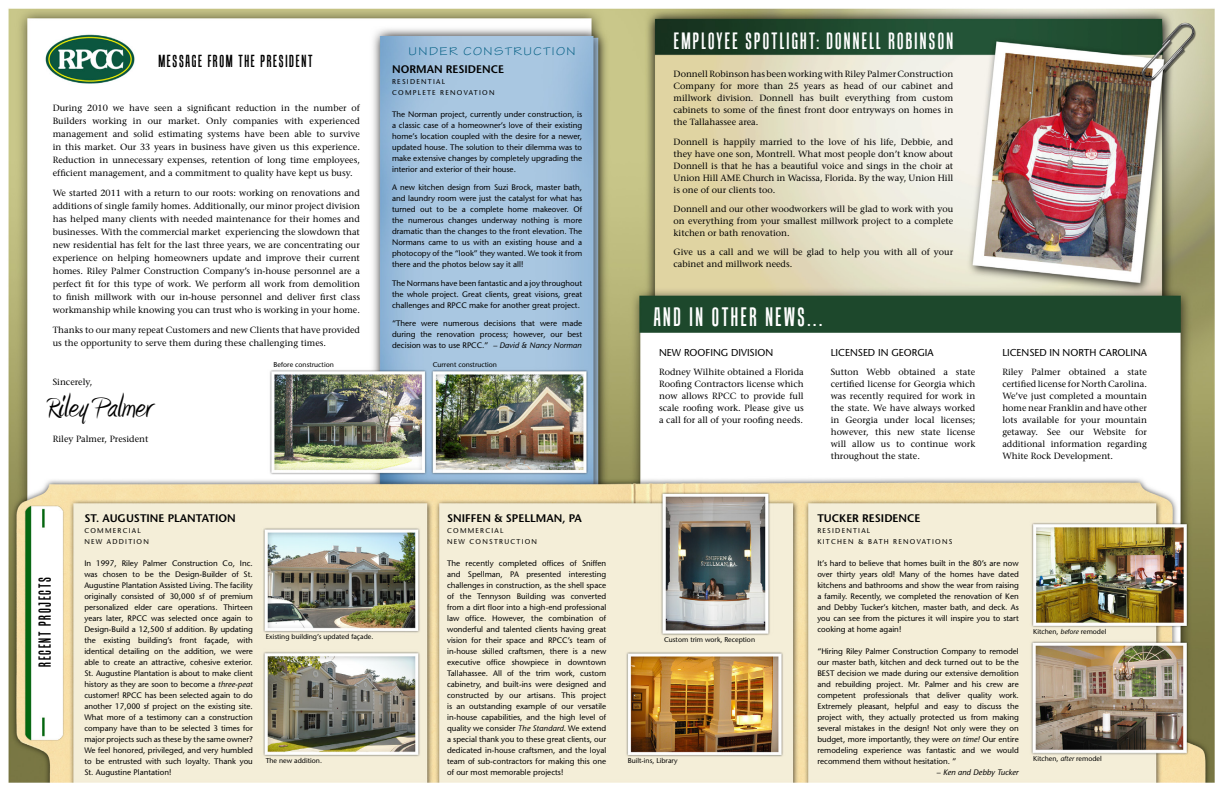
<style>
.page{position:relative;width:1224px;height:792px;background:#fff}
.page>*{position:absolute;margin:0;border:0;box-sizing:border-box;transform-origin:0 0}
.t1{font:36px "Amienne";color:#000}
.t2{font:26px "Tandelle";letter-spacing:.1em;color:#fff}
.t3{font:23px "Tandelle";letter-spacing:.1em;color:#fff}
.t4{font:17px "Tandelle";letter-spacing:.1em;color:#000}
.t5{font:expanded 12px "Tekton Pro";letter-spacing:.12em;color:#005d82}
.t6{font:600 11px "Stone Sans Std";color:#000}
.t7{font:500 10px "Stone Sans Std";color:#000}
.t8{font:500 9px/12px "Stone Serif Std";color:#000;text-align:justify}
.t9{font:500 8px/11px "Stone Sans Std";color:#000;text-align:justify}
.t10{font:italic 500 8px "Stone Sans Std";color:#000}
.t11{font:500 7px "Stone Sans Std";color:#000}
.t12{font:500 7px/11px "Stone Sans Std";letter-spacing:.18em;color:#000}
.s1{font-style:italic}
.s2{font-style:normal}
</style>
<div class="page">
<img style="left:8px;top:8px;width:1207px;height:775px">
<h3 class="t5" style="left:409px;top:44px;width:168px">UNDER CONSTRUCTION</h3>
<h3 class="t4" style="left:158px;top:51px;width:155px">MESSAGE FROM THE PRESIDENT</h3>
<h3 class="t6" style="left:392px;top:63px;width:114px">NORMAN RESIDENCE</h3>
<p class="t12" style="left:392px;top:76px;width:104px">RESIDENTIAL<br>COMPLETE RENOVATION</p>
<p class="t9" style="left:392px;top:109px;width:192px">The Norman project, currently under construction, is a classic case of a homeowner’s love of their existing home’s location coupled with the desire for a newer, updated house. The solution to their dilemma was to make extensive changes by completely upgrading the interior and exterior of their house.</p>
<p class="t9" style="left:392px;top:182px;width:192px">A new kitchen design from Suzi Brock, master bath, and laundry room were just the catalyst for what has turned out to be a complete home makeover. Of the numerous changes underway nothing is more dramatic than the changes to the front elevation. The Normans came to us with an existing house and a photocopy of the “look” they wanted. We took it from there and the photos below say it all!</p>
<p class="t9" style="left:392px;top:277px;width:192px">The Normans have been fantastic and a joy throughout the whole project. Great clients, great visions, great challenges and RPCC make for another great project.</p>
<p class="t9" style="left:392px;top:318px;width:192px">“There were numerous decisions that were made during the renovation process; however, our best decision was to use RPCC.” <span class="s1">– David &amp; Nancy Norman</span></p>
<p class="t8" style="left:53px;top:101px;width:309px;line-height:13px">During 2010 we have seen a significant reduction in the number of Builders working in our market. Only companies with experienced management and solid estimating systems have been able to survive in this market. Our 33 years in business have given us this experience.<br>Reduction in unnecessary expenses, retention of long time employees, efficient management, and a commitment to quality have kept us busy.</p>
<p class="t8" style="left:53px;top:187px;width:309px;line-height:13px">We started 2011 with a return to our roots: working on renovations and additions of single family homes. Additionally, our minor project division has helped many clients with needed maintenance for their homes and businesses. With the commercial market experiencing the slowdown that new residential has felt for the last three years, we are concentrating our experience on helping homeowners update and improve their current homes. Riley Palmer Construction Company’s in-house personnel are a perfect fit for this type of work. We perform all work from demolition to finish millwork with our in-house personnel and deliver first class workmanship while knowing you can trust who is working in your home.</p>
<p class="t8" style="left:53px;top:324px;width:309px;line-height:13px">Thanks to our many repeat Customers and new Clients that have provided us the opportunity to serve them during these challenging times.</p>
<p class="t8" style="left:53px;top:376px;width:41px">Sincerely,</p>
<p class="t11" style="left:274px;top:361px;width:62px">Before construction</p>
<p class="t11" style="left:433px;top:361px;width:66px">Current construction</p>
<h1 class="t1" style="left:47px;top:391px;width:107px">Riley Palmer</h1>
<p class="t8" style="left:53px;top:433px;width:97px">Riley Palmer, President</p>
<h3 class="t4" style="left:35px;top:667px;width:90px;rotate:-90deg">RECENT PROJECTS</h3>
<h3 class="t6" style="left:84px;top:511px;width:153px">ST. AUGUSTINE PLANTATION</h3>
<p class="t12" style="left:84px;top:525px;width:66px">COMMERCIAL<br>NEW ADDITION</p>
<p class="t9" style="left:84px;top:557px;width:170px">In 1997, Riley Palmer Construction Co, Inc. was chosen to be the Design-Builder of St.<br>Augustine Plantation Assisted Living. The facility originally consisted of 30,000 sf of premium personalized elder care operations. Thirteen years later, RPCC was selected once again to Design-Build a 12,500 sf addition. By updating the existing building’s front façade, with identical detailing on the addition, we were able to create an attractive, cohesive exterior.<br>St. Augustine Plantation is about to make client history as they are soon to become a <span class="s1">three-peat </span>customer! RPCC has been selected again to do another 17,000 sf project on the existing site.<br>What more of a testimony can a construction company have than to be selected 3 times for major projects such as these by the same owner?<br>We feel honored, privileged, and very humbled to be entrusted with such loyalty. Thank you St. Augustine Plantation!</p>
<p class="t11" style="left:266px;top:633px;width:109px">Existing building’s updated façade.</p>
<p class="t11" style="left:266px;top:757px;width:58px">The new addition.</p>
<h3 class="t6" style="left:447px;top:511px;width:136px">SNIFFEN &amp; SPELLMAN, PA</h3>
<p class="t12" style="left:447px;top:525px;width:91px">COMMERCIAL<br>NEW CONSTRUCTION</p>
<p class="t9" style="left:447px;top:557px;width:161px">The recently completed offices of Sniffen and Spellman, PA presented interesting challenges in construction, as the shell space of the Tennyson Building was converted from a dirt floor into a high-end professional law office. However, the combination of wonderful and talented clients having great vision for their space and RPCC’s team of in-house skilled craftsmen, there is a new executive office showpiece in downtown Tallahassee. All of the trim work, custom cabinetry, and built-ins were designed and constructed by our artisans. This project is an outstanding example of our versatile in-house capabilities, and the high level of quality we consider <span class="s1">The Standard</span>. We extend a special thank you to these great clients, our dedicated in-house craftsmen, and the loyal team of sub-contractors for making this one of our most memorable projects!</p>
<h3 class="t3" style="left:674px;top:28px;width:17px">EMPLOYEE</h3>
<h3 class="t3" style="left:745px;top:28px;width:18px">SPOTLIGHT</h3>
<h3 class="t3" style="left:816px;top:28px;width:28px">: DONNELL</h3>
<h3 class="t3" style="left:888px;top:28px;width:35px">ROBINSON</h3>
<p class="t8" style="left:674px;top:68px;width:281px">Donnell Robinson has been working with Riley Palmer Construction Company for more than 25 years as head of our cabinet and millwork division. Donnell has built everything from custom cabinets to some of the finest front door entryways on homes in the Tallahassee area.</p>
<p class="t8" style="left:674px;top:135px;width:281px">Donnell is happily married to the love of his life, Debbie, and they have one son, Montrell. What most people don’t know about Donnell is that he has a beautiful voice and sings in the choir at Union Hill AME Church in Wacissa, Florida. By the way, Union Hill is one of our clients too.</p>
<p class="t8" style="left:674px;top:203px;width:281px">Donnell and our other woodworkers will be glad to work with you on everything from your smallest millwork project to a complete kitchen or bath renovation.</p>
<p class="t8" style="left:674px;top:246px;width:281px">Give us a call and we will be glad to help you with all of your cabinet and millwork needs.</p>
<h2 class="t2" style="left:654px;top:302px;width:170px">AND IN OTHER NEWS...</h2>
<p class="t7" style="left:659px;top:347px;width:116px">NEW ROOFING DIVISION</p>
<p class="t8" style="left:659px;top:366px;width:146px">Rodney Wilhite obtained a Florida Roofing Contractors license which now allows RPCC to provide full scale roofing work. Please give us a call for all of your roofing needs.</p>
<p class="t7" style="left:831px;top:347px;width:104px">LICENSED IN GEORGIA</p>
<p class="t8" style="left:831px;top:366px;width:146px">Sutton Webb obtained a state certified license for Georgia which was recently required for work in the state. We have always worked in Georgia under local licenses; however, this new state license will allow us to continue work throughout the state.</p>
<p class="t7" style="left:1002px;top:347px;width:146px">LICENSED IN NORTH CAROLINA</p>
<p class="t8" style="left:1002px;top:366px;width:146px">Riley Palmer obtained a state certified license for North Carolina.<br>We’ve just completed a mountain home near Franklin and have other lots available for your mountain getaway. See our Website for additional information regarding White Rock Development.</p>
<p class="t11" style="left:664px;top:635px;width:92px">Custom trim work, Reception</p>
<p class="t11" style="left:628px;top:757px;width:51px">Built-ins, Library</p>
<h3 class="t6" style="left:817px;top:511px;width:105px">TUCKER RESIDENCE</h3>
<p class="t12" style="left:817px;top:525px;width:137px">RESIDENTIAL<br>KITCHEN &amp; BATH RENOVATIONS</p>
<p class="t9" style="left:817px;top:557px;width:203px">It’s hard to believe that homes built in the 80’s are now over thirty years old! Many of the homes have dated kitchens and bathrooms and show the wear from raising a family. Recently, we completed the renovation of Ken and Debby Tucker’s kitchen, master bath, and deck. As you can see from the pictures it will inspire you to start cooking at home again!</p>
<p class="t9" style="left:817px;top:645px;width:203px">“Hiring Riley Palmer Construction Company to remodel our master bath, kitchen and deck turned out to be the BEST decision we made during our extensive demolition and rebuilding project. Mr. Palmer and his crew are competent professionals that deliver quality work.<br>Extremely pleasant, helpful and easy to discuss the project with, they actually protected us from making several mistakes in the design! Not only were they on budget, more importantly, they were <span class="s1">on time!</span> Our entire remodeling experience was fantastic and we would recommend them without hesitation. ”</p>
<p class="t10" style="left:937px;top:767px;width:83px"><span class="s2">–</span> Ken and Debby Tucker</p>
<p class="t11" style="left:1033px;top:628px;width:75px">Kitchen, <span class="s1">before</span> remodel</p>
<p class="t11" style="left:1033px;top:755px;width:70px">Kitchen, <span class="s1">after</span> remodel</p>
</div>
